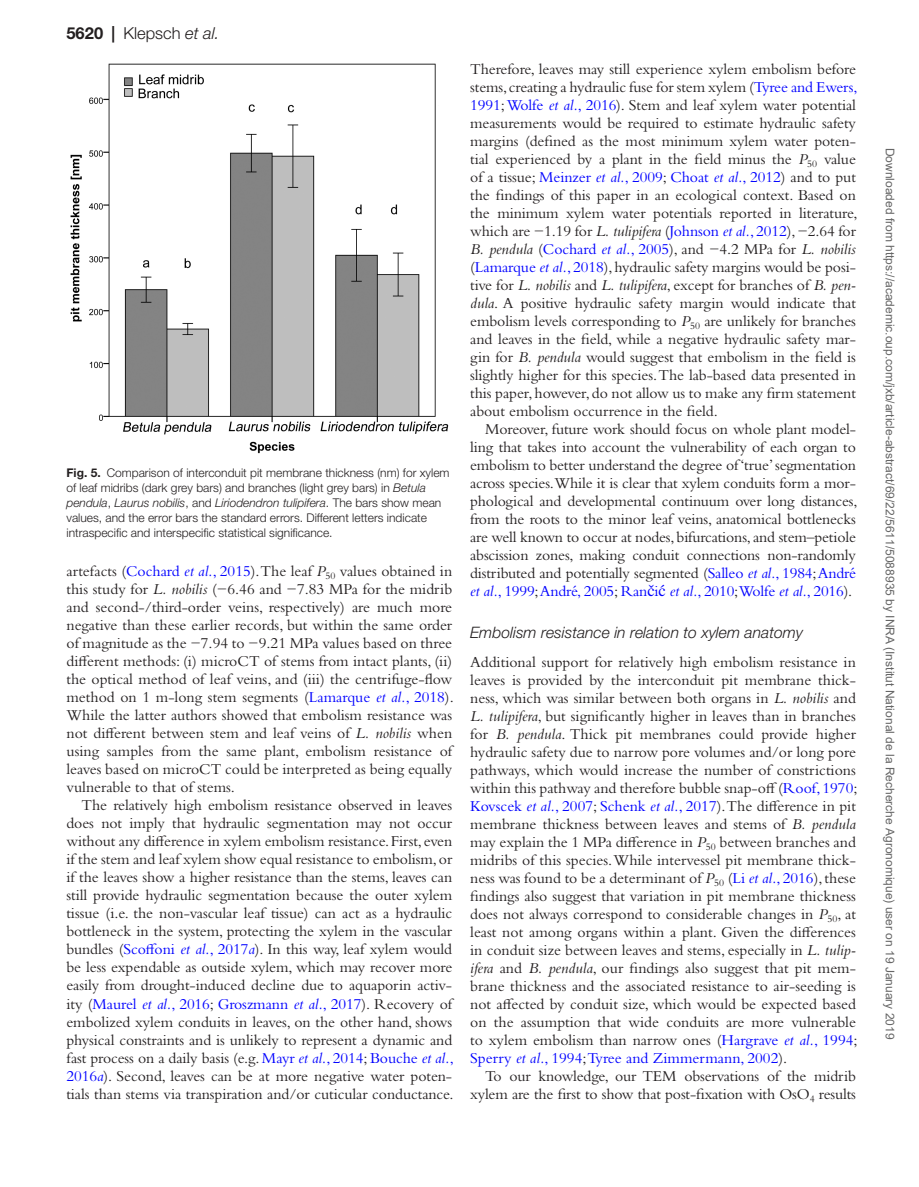
<style>
.page{position:relative;width:919px;height:1187px;background:#fff}
.page>*{position:absolute;margin:0;border:0;box-sizing:border-box;transform-origin:0 0}
.t1{font:300 16.5px "Helvetica Neue LT Std";color:#231f20}
.t2{font:15.75px/18px "Bembo Std";letter-spacing:-.005em;color:#231f20;text-align:justify}
.t3{font:italic 300 15.75px "Helvetica Neue LT Std";color:#231f20}
.t4{font:300 12px/15px "Helvetica Neue LT Std";color:#231f20}
.t5{font:12px "Arial";color:#666}
.s1{font-weight:700}
.s2{font-style:italic}
.s3{color:#00f}
.s4{font-style:italic;color:#00f}
.s5{font-family:"Gandhari Unicode";color:#00f}
</style>
<div class="page">
<img style="left:70px;top:63px;width:378px;height:390px">
<p class="t1" style="left:66px;top:23px;width:154px"><span class="s1">5620 |</span> Klepsch <span class="s2">et al.</span></p>
<p class="t4" style="left:66px;top:465px;width:384px"><span class="s1">Fig. 5.</span> Comparison of interconduit pit membrane thickness (nm) for xylem of leaf midribs (dark grey bars) and branches (light grey bars) in <span class="s2">Betula pendula</span>, <span class="s2">Laurus nobilis</span>, and <span class="s2">Liriodendron tulipifera</span>. The bars show mean values, and the error bars the standard errors. Different letters indicate intraspecific and interspecific statistical significance.</p>
<p class="t2" style="left:66px;top:562px;width:389px">artefacts (<span class="s3">Cochard</span> <span class="s4">et al.</span><span class="s3">, 2015</span>). The leaf <span class="s2">P</span><sub>50</sub> values obtained in this study for <span class="s2">L. nobilis</span> (−6.46 and −7.83 MPa for the midrib and second-/third-order veins, respectively) are much more negative than these earlier records, but within the same order of magnitude as the −7.94 to −9.21 MPa values based on three different methods: (i) microCT of stems from intact plants, (ii) the optical method of leaf veins, and (iii) the centrifuge-flow method on 1 m-long stem segments (<span class="s3">Lamarque</span> <span class="s4">et al.</span><span class="s3">, 2018</span>).<br>While the latter authors showed that embolism resistance was not different between stem and leaf veins of <span class="s2">L. nobilis</span> when using samples from the same plant, embolism resistance of leaves based on microCT could be interpreted as being equally vulnerable to that of stems.</p>
<p class="t2" style="left:66px;top:796px;width:389px;text-indent:15px">The relatively high embolism resistance observed in leaves does not imply that hydraulic segmentation may not occur without any difference in xylem embolism resistance. First, even if the stem and leaf xylem show equal resistance to embolism, or if the leaves show a higher resistance than the stems, leaves can still provide hydraulic segmentation because the outer xylem tissue (i.e. the non-vascular leaf tissue) can act as a hydraulic bottleneck in the system, protecting the xylem in the vascular bundles (<span class="s3">Scoffoni</span> <span class="s4">et al.</span><span class="s3">, 2017</span><span class="s4">a</span>). In this way, leaf xylem would be less expendable as outside xylem, which may recover more easily from drought-induced decline due to aquaporin activ&shy;ity (<span class="s3">Maurel</span> <span class="s4">et al.</span><span class="s3">, 2016</span>; <span class="s3">Groszmann</span> <span class="s4">et al.</span><span class="s3">, 2017</span>). Recovery of embolized xylem conduits in leaves, on the other hand, shows physical constraints and is unlikely to represent a dynamic and fast process on a daily basis (e.g. <span class="s3">Mayr</span> <span class="s4">et al.</span><span class="s3">, 2014</span>; <span class="s3">Bouche</span> <span class="s4">et al.</span><span class="s3">, 2016</span><span class="s4">a</span>). Second, leaves can be at more negative water poten&shy;tials than stems via transpiration and/or cuticular conductance.</p>
<p class="t2" style="left:470px;top:59px;width:389px">Therefore, leaves may still experience xylem embolism before stems, creating a hydraulic fuse for stem xylem (<span class="s3">Tyree and Ewers, 1991</span>; <span class="s3">Wolfe</span> <span class="s4">et al.</span><span class="s3">, 2016</span>). Stem and leaf xylem water potential measurements would be required to estimate hydraulic safety margins (defined as the most minimum xylem water poten&shy;tial experienced by a plant in the field minus the <span class="s2">P</span><sub>50</sub> value of a tissue; <span class="s3">Meinzer</span> <span class="s4">et al.</span><span class="s3">, 2009</span>; <span class="s3">Choat</span> <span class="s4">et al.</span><span class="s3">, 2012</span>) and to put the findings of this paper in an ecological context. Based on the minimum xylem water potentials reported in literature, which are −1.19 for <span class="s2">L. tulipifera</span> (<span class="s3">Johnson</span> <span class="s4">et al.</span><span class="s3">, 2012</span>), −2.64 for <span class="s2">B. pendula</span> (<span class="s3">Cochard</span> <span class="s4">et al.</span><span class="s3">, 2005</span>), and −4.2 MPa for <span class="s2">L. nobilis </span>(<span class="s3">Lamarque</span> <span class="s4">et al.</span><span class="s3">, 2018</span>), hydraulic safety margins would be posi&shy;tive for <span class="s2">L. nobilis</span> and <span class="s2">L. tulipifera</span>, except for branches of <span class="s2">B. pen&shy;dula</span>. A positive hydraulic safety margin would indicate that embolism levels corresponding to <span class="s2">P</span><sub>50</sub> are unlikely for branches and leaves in the field, while a negative hydraulic safety mar&shy;gin for <span class="s2">B. pendula</span> would suggest that embolism in the field is slightly higher for this species. The lab-based data presented in this paper, however, do not allow us to make any firm statement about embolism occurrence in the field.</p>
<p class="t2" style="left:470px;top:419px;width:389px;text-indent:15px">Moreover, future work should focus on whole plant model&shy;ling that takes into account the vulnerability of each organ to embolism to better understand the degree of ‘true’ segmentation across species.While it is clear that xylem conduits form a mor&shy;phological and developmental continuum over long distances, from the roots to the minor leaf veins, anatomical bottlenecks are well known to occur at nodes, bifurcations, and stem–petiole abscission zones, making conduit connections non-randomly distributed and potentially segmented (<span class="s3">Salleo</span> <span class="s4">et al.</span><span class="s3">, 1984</span>; <span class="s3">André </span><span class="s4">et al.</span><span class="s3">, 1999</span>; <span class="s3">André, 2005</span>; <span class="s3">Ran</span><span class="s5">č</span><span class="s3">i</span><span class="s5">ć</span> <span class="s4">et al.</span><span class="s3">, 2010</span>;<span class="s3">Wolfe</span> <span class="s4">et al.</span><span class="s3">, 2016</span>).</p>
<p class="t3" style="left:470px;top:623px;width:334px">Embolism resistance in relation to xylem anatomy</p>
<p class="t2" style="left:470px;top:652px;width:389px">Additional support for relatively high embolism resistance in leaves is provided by the interconduit pit membrane thick&shy;ness, which was similar between both organs in <span class="s2">L. nobilis</span> and <span class="s2">L. tulipifera</span>, but significantly higher in leaves than in branches for <span class="s2">B. pendula</span>. Thick pit membranes could provide higher hydraulic safety due to narrow pore volumes and/or long pore pathways, which would increase the number of constrictions within this pathway and therefore bubble snap-off (<span class="s3">Roof, 1970</span>; <span class="s3">Kovscek</span> <span class="s4">et al.</span><span class="s3">, 2007</span>; <span class="s3">Schenk</span> <span class="s4">et al.</span><span class="s3">, 2017</span>).The difference in pit membrane thickness between leaves and stems of <span class="s2">B. pendula </span>may explain the 1 MPa difference in <span class="s2">P</span><sub>50</sub> between branches and midribs of this species. While intervessel pit membrane thick&shy;ness was found to be a determinant of <span class="s2">P</span><sub>50</sub> (<span class="s3">Li</span> <span class="s4">et al.</span><span class="s3">, 2016</span>), these findings also suggest that variation in pit membrane thickness does not always correspond to considerable changes in <span class="s2">P</span><sub>50</sub>, at least not among organs within a plant. Given the differences in conduit size between leaves and stems, especially in <span class="s2">L. tulip&shy;ifera</span> and <span class="s2">B. pendula</span>, our findings also suggest that pit mem&shy;brane thickness and the associated resistance to air-seeding is not affected by conduit size, which would be expected based on the assumption that wide conduits are more vulnerable to xylem embolism than narrow ones (<span class="s3">Hargrave</span> <span class="s4">et al.</span><span class="s3">, 1994</span>; <span class="s3">Sperry</span> <span class="s4">et al.</span><span class="s3">, 1994</span>;<span class="s3">Tyree and Zimmermann, 2002</span>).</p>
<p class="t2" style="left:470px;top:1066px;width:387px;text-align:right">To our knowledge, our TEM observations of the midrib xylem are the first to show that post-fixation with OsO<sub>4</sub> results</p>
<p class="t5" style="left:894px;top:148px;width:893px;rotate:90deg">Downloaded from https://academic.oup.com/jxb/article-abstract/69/22/5611/5088935 by INRA (Institut National de la Recherche Agronomique) user on 19 January 2019</p>
</div>
